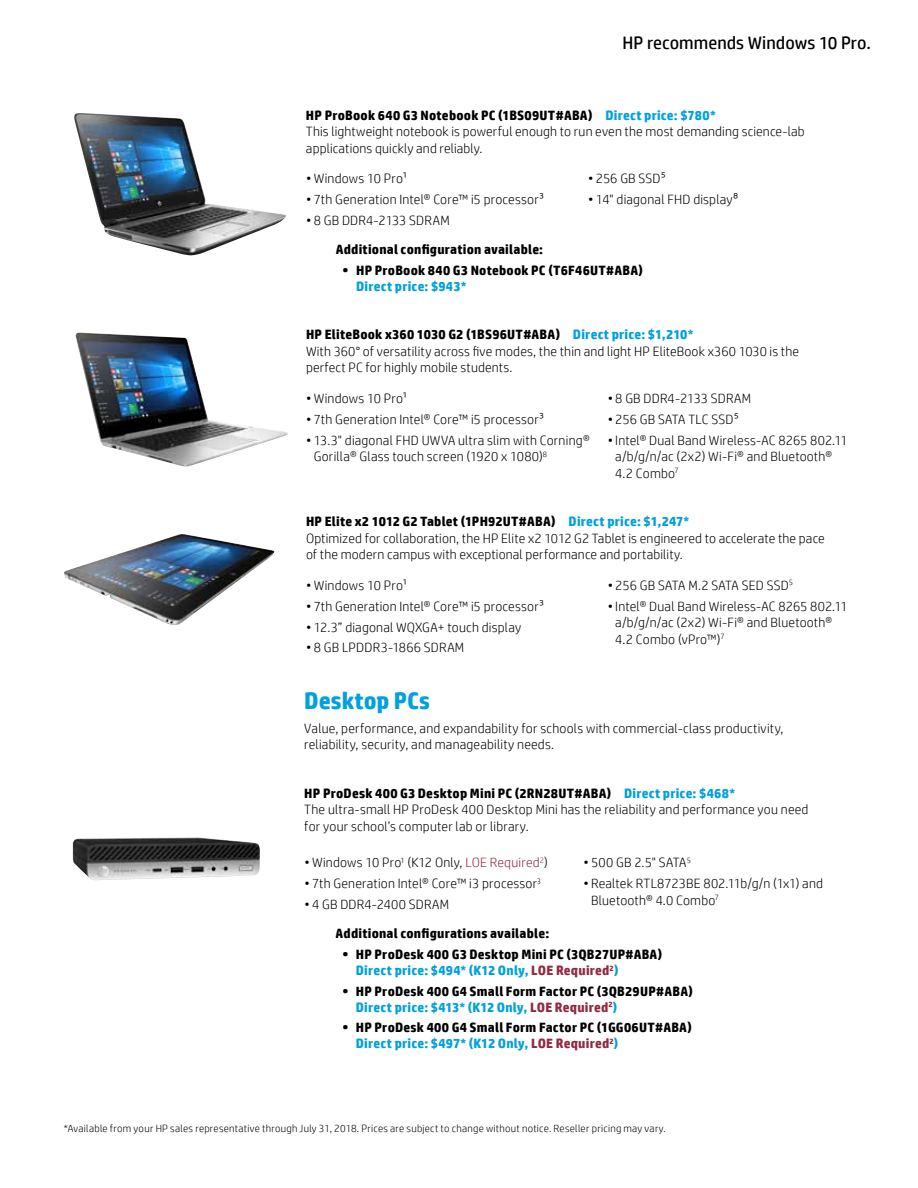
<style>
.page{position:relative;width:918px;height:1188px;background:#fff}
.page>*{position:absolute;margin:0;border:0;box-sizing:border-box;transform-origin:0 0}
.t1{font:700 24px "HP Simplified";color:#00a1dd}
.t2{font:18px "HP Simplified";color:#000}
.t3{font:300 13.5px/16.5px "HP Simplified";letter-spacing:.015em;color:#000}
.t4{font:700 13.5px/16.2px "HP Simplified";letter-spacing:.015em;color:#000}
.t5{font:700 13.5px "HP Simplified";letter-spacing:.015em;color:#00a1dd}
.t6{font:300 10.5px "HP Simplified";letter-spacing:.025em;color:#000}
.s1{font-weight:700}
.s2{font-weight:700;color:#00a1dd}
.s3{color:#922941}
.s4{color:#00a1dd}
</style>
<div class="page">
<img style="left:64px;top:534px;width:211px;height:91px">
<img style="left:75px;top:333px;width:213px;height:133px">
<img style="left:74px;top:113px;width:212px;height:143px">
<img style="left:73px;top:837px;width:187px;height:43px">
<h2 class="t2" style="left:622px;top:32px;width:250px">HP recommends Windows 10 Pro.</h2>
<p class="t3" style="left:306px;top:106px;width:500px"><span class="s1">HP ProBook 640 G3 Notebook PC (1BS09UT#ABA)</span> <span class="s2">Direct price: $780*<br></span>This lightweight notebook is powerful enough to run even the most demanding science-lab applications quickly and reliably.</p>
<p class="t3" style="left:306px;top:170px;width:103px">• Windows 10 Pro1</p>
<p class="t3" style="left:306px;top:191px;width:240px">• 7th Generation Intel® Core™ i5 processor3</p>
<p class="t3" style="left:306px;top:212px;width:145px">• 8 GB DDR4-2133 SDRAM</p>
<p class="t3" style="left:588px;top:170px;width:79px">• 256 GB SSD5</p>
<p class="t3" style="left:588px;top:191px;width:152px">• 14" diagonal FHD display8</p>
<p class="t4" style="left:336px;top:241px;width:209px">Additional configuration available:</p>
<p class="t4" style="left:343px;top:262px;width:302px">• HP ProBook 840 G3 Notebook PC (T6F46UT#ABA)</p>
<p class="t5" style="left:356px;top:278px;width:112px">Direct price: $943*</p>
<p class="t3" style="left:306px;top:326px;width:495px"><span class="s1">HP EliteBook x360 1030 G2 (1BS96UT#ABA)</span> <span class="s2">Direct price: $1,210*<br></span>With 360° of versatility across five modes, the thin and light HP EliteBook x360 1030 is the perfect PC for highly mobile students.</p>
<p class="t3" style="left:306px;top:390px;width:103px">• Windows 10 Pro1</p>
<p class="t3" style="left:306px;top:411px;width:240px">• 7th Generation Intel® Core™ i5 processor3</p>
<p class="t3" style="left:314px;top:431px;width:277px;text-indent:-8px">• 13.3" diagonal FHD UWVA ultra slim with Corning®<br>Gorilla® Glass touch screen (1920 x 1080)<sup>8</sup></p>
<p class="t3" style="left:608px;top:390px;width:145px">• 8 GB DDR4-2133 SDRAM</p>
<p class="t3" style="left:608px;top:411px;width:133px">• 256 GB SATA TLC SSD5</p>
<p class="t3" style="left:615px;top:431px;width:234px;text-indent:-8px">•Intel® Dual Band Wireless-AC 8265 802.11 a/b/g/n/ac (2x2) Wi-Fi® and Bluetooth®<br>4.2 Combo<sup>7</sup></p>
<p class="t3" style="left:306px;top:513px;width:520px"><span class="s1">HP Elite x2 1012 G2 Tablet (1PH92UT#ABA)</span> <span class="s2">Direct price: $1,247*<br></span>Optimized for collaboration, the HP Elite x2 1012 G2 Tablet is engineered to accelerate the pace of the modern campus with exceptional performance and portability.</p>
<p class="t3" style="left:306px;top:577px;width:103px">• Windows 10 Pro1</p>
<p class="t3" style="left:306px;top:598px;width:240px">• 7th Generation Intel® Core™ i5 processor3</p>
<p class="t3" style="left:306px;top:618px;width:217px">• 12.3” diagonal WQXGA+ touch display</p>
<p class="t3" style="left:306px;top:639px;width:160px">• 8 GB LPDDR3-1866 SDRAM</p>
<p class="t3" style="left:608px;top:577px;width:187px">• 256 GB SATA M.2 SATA SED SSD<sup>5</sup></p>
<p class="t3" style="left:615px;top:598px;width:234px;text-indent:-8px">•Intel® Dual Band Wireless-AC 8265 802.11 a/b/g/n/ac (2x2) Wi-Fi® and Bluetooth®<br>4.2 Combo (vPro™)<sup>7</sup></p>
<h1 class="t1" style="left:304px;top:687px;width:127px">Desktop PCs</h1>
<p class="t3" style="left:304px;top:719px;width:481px">Value, performance, and expandability for schools with commercial-class productivity, reliability, security, and manageability needs.</p>
<p class="t3" style="left:304px;top:784px;width:506px"><span class="s1">HP ProDesk 400 G3 Desktop Mini PC (2RN28UT#ABA)</span> <span class="s2">Direct price: $468*<br></span>The ultra-small HP ProDesk 400 Desktop Mini has the reliability and performance you need for your school’s computer lab or library.</p>
<p class="t3" style="left:305px;top:854px;width:245px">• Windows 10 Pro<sup>1</sup> (K12 Only, <span class="s3">LOE Required</span><sup>2</sup>)</p>
<p class="t3" style="left:305px;top:875px;width:238px">• 7th Generation Intel® Core™ i3 processor<sup>3</sup></p>
<p class="t3" style="left:305px;top:896px;width:146px">• 4 GB DDR4-2400 SDRAM</p>
<p class="t3" style="left:584px;top:854px;width:109px">• 500 GB 2.5" SATA<sup>5</sup></p>
<p class="t3" style="left:591px;top:875px;width:233px;text-indent:-8px">• Realtek RTL8723BE 802.11b/g/n (1x1) and<br>Bluetooth® 4.0 Combo<sup>7</sup></p>
<p class="t4" style="left:336px;top:925px;width:215px">Additional configurations available:</p>
<p class="t4" style="left:356px;top:946px;width:308px;text-indent:-14px">• HP ProDesk 400 G3 Desktop Mini PC (3QB27UP#ABA)<br><span class="s4">Direct price: $494* (K12 Only,</span> <span class="s3">LOE Required</span><sup>2</sup><span class="s4">)</span></p>
<p class="t4" style="left:356px;top:983px;width:339px;text-indent:-14px">• HP ProDesk 400 G4 Small Form Factor PC (3QB29UP#ABA)<br><span class="s4">Direct price: $413* (K12 Only,</span> <span class="s3">LOE Required</span><sup>2</sup><span class="s4">)</span></p>
<p class="t4" style="left:356px;top:1019px;width:338px;text-indent:-14px">• HP ProDesk 400 G4 Small Form Factor PC (1GG06UT#ABA)<br><span class="s4">Direct price: $497* (K12 Only,</span> <span class="s3">LOE Required</span><sup>2</sup><span class="s4">)</span></p>
<p class="t6" style="left:64px;top:1123px;width:604px">*Available from your HP sales representative through July 31, 2018. Prices are subject to change without notice. Reseller pricing may vary.</p>
</div>
